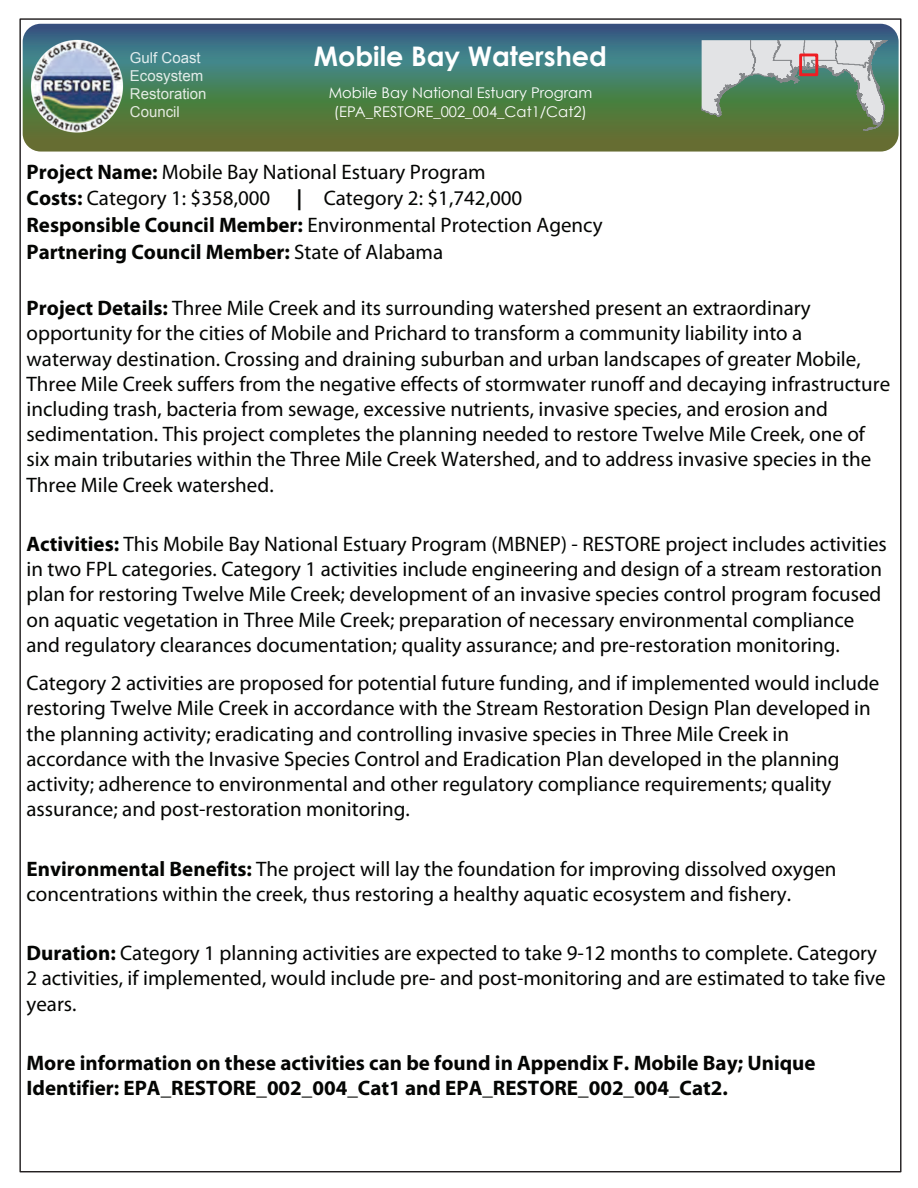
<style>
.page{position:relative;width:918px;height:1188px;background:#fff}
.page>*{position:absolute;margin:0;border:0;box-sizing:border-box;transform-origin:0 0}
.t1{font:700 27px "Century Gothic";color:#fff}
.t2{font:21px/25.2px "Myriad Pro";color:#040503}
.t3{font:700 21px/25.2px "Myriad Pro";color:#040503}
.t4{font:15px/18px "Arial";color:rgb(255 255 255/.85)}
.t5{font:14.7px/18.3px "Century Gothic";color:#fff;text-align:center}
.s1{font-weight:700}
</style>
<div class="page">
<svg style="left:23px;top:24px;width:876px;height:128px;background:#4d765d"></svg>
<svg style="left:702px;top:40px;width:191px;height:91px;background:#8aa48a"></svg>
<div style="left:799px;top:54px;width:19px;height:22px;border:3px solid #ee1d23"></div>
<img style="left:25px;top:33px;width:110px;height:106px">
<p class="t4" style="left:130px;top:48px;width:78px">Gulf Coast<br>Ecosystem<br>Restoration<br>Council</p>
<p class="t1" style="left:314px;top:39px;width:295px">Mobile Bay Watershed</p>
<p class="t5" style="left:329px;top:84px;width:265px">Mobile Bay National Estuary Program (EPA_RESTORE_002_004_Cat1/Cat2)</p>
<p class="t2" style="left:27px;top:158px;width:578px;line-height:26.7px"><span class="s1">Project Name:</span> Mobile Bay National Estuary Program<br><span class="s1">Costs:</span> Category 1: $358,000 <span class="s1">|</span> Category 2: $1,742,000<br><span class="s1">Responsible Council Member:</span> Environmental Protection Agency <span class="s1">Partnering Council Member:</span> State of Alabama</p>
<p class="t2" style="left:27px;top:295px;width:865px"><span class="s1">Project Details:</span> Three Mile Creek and its surrounding watershed present an extraordinary opportunity for the cities of Mobile and Prichard to transform a community liability into a waterway destination. Crossing and draining suburban and urban landscapes of greater Mobile, Three Mile Creek suffers from the negative effects of stormwater runoff and decaying infrastructure including trash, bacteria from sewage, excessive nutrients, invasive species, and erosion and sedimentation. This project completes the planning needed to restore Twelve Mile Creek, one of six main tributaries within the Three Mile Creek Watershed, and to address invasive species in the Three Mile Creek watershed.</p>
<p class="t2" style="left:27px;top:531px;width:862px"><span class="s1">Activities:</span> This Mobile Bay National Estuary Program (MBNEP) - RESTORE project includes activities in two FPL categories. Category 1 activities include engineering and design of a stream restoration plan for restoring Twelve Mile Creek; development of an invasive species control program focused on aquatic vegetation in Three Mile Creek; preparation of necessary environmental compliance and regulatory clearances documentation; quality assurance; and pre-restoration monitoring.</p>
<p class="t2" style="left:27px;top:670px;width:854px">Category 2 activities are proposed for potential future funding, and if implemented would include restoring Twelve Mile Creek in accordance with the Stream Restoration Design Plan developed in the planning activity; eradicating and controlling invasive species in Three Mile Creek in accordance with the Invasive Species Control and Eradication Plan developed in the planning activity; adherence to environmental and other regulatory compliance requirements; quality assurance; and post-restoration monitoring.</p>
<p class="t2" style="left:27px;top:856px;width:812px"><span class="s1">Environmental Benefits:</span> The project will lay the foundation for improving dissolved oxygen concentrations within the creek, thus restoring a healthy aquatic ecosystem and fishery.</p>
<p class="t2" style="left:27px;top:940px;width:861px"><span class="s1">Duration:</span> Category 1 planning activities are expected to take 9-12 months to complete. Category<br>2 activities, if implemented, would include pre- and post-monitoring and are estimated to take five years.</p>
<p class="t3" style="left:27px;top:1050px;width:791px">More information on these activities can be found in Appendix F. Mobile Bay; Unique<br>Identifier: EPA_RESTORE_002_004_Cat1 and EPA_RESTORE_002_004_Cat2.</p>
</div>
